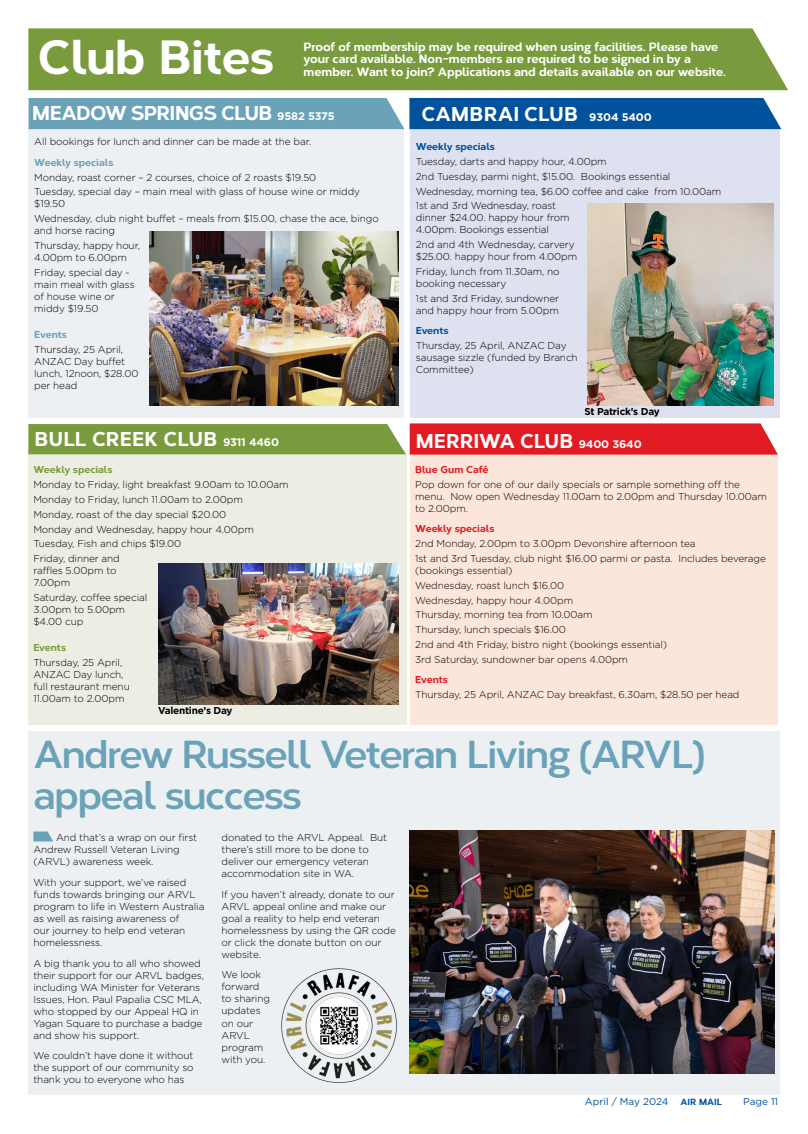
<style>
.page{position:relative;width:808px;height:1134px;background:#fff}
.page>*{position:absolute;margin:0;border:0;box-sizing:border-box;transform-origin:0 0}
.t1{font:800 48px "Corbert";letter-spacing:-.01em;color:#fff}
.t2{font:700 39px/40.5px "Corbert";letter-spacing:-.04em;color:#6aa2b8}
.t3{font:800 20px "Corbert";letter-spacing:-.01em;color:#fff}
.t4{font:800 20px "Corbert";letter-spacing:-.04em;color:#fff}
.t5{font:800 12px/12.5px "Corbert";letter-spacing:-.005em;color:#fff}
.t6{font:300 10px/12px "Gotham";letter-spacing:-.01em;color:#000}
.t7{font:800 10px "Corbert";color:#e11b22}
.t8{font:700 10px "Gotham";letter-spacing:-.025em;color:#000}
.t9{font:10px "Gotham";color:#00529c}
.t10{font:800 10px "Corbert";color:#00529c}
.t11{font:800 10px "Corbert";color:#799b3d}
.t12{font:800 10px "Corbert";color:#6aa2b8}
.s1{font-family:"Gotham";font-weight:700;font-size:11px}
.s2{font-family:"Corbert";font-weight:800;font-size:9px}
</style>
<div class="page">
<div style="left:28px;top:731px;width:752px;height:363px;background:#ecf0f3"></div>
<div style="left:28px;top:28px;width:760px;height:62px;background:#799b3d"></div>
<div style="left:410px;top:129px;width:370px;height:289px;background:#dde1f0"></div>
<div style="left:28px;top:450px;width:378px;height:275px;background:#eceee3"></div>
<div style="left:28px;top:127px;width:376px;height:291px;background:#ecf0f3"></div>
<svg style="left:29px;top:98px;width:752px;height:31px;background:#3b7eac"></svg>
<div style="left:410px;top:455px;width:368px;height:270px;background:#fce5db"></div>
<svg style="left:28px;top:423px;width:750px;height:32px;background:#b2653c"></svg>
<img style="left:588px;top:204px;width:186px;height:201px">
<img style="left:158px;top:563px;width:240px;height:142px">
<img style="left:150px;top:231px;width:248px;height:174px">
<svg style="left:33px;top:831px;width:20px;height:10px"></svg>
<img style="left:410px;top:830px;width:364px;height:243px">
<img style="left:281px;top:968px;width:116px;height:115px">
<h1 class="t1" style="left:37px;top:19px;width:238px">Club Bites</h1>
<p class="t5" style="left:303px;top:39px;width:424px">Proof of membership may be required when using facilities. Please have your card available. Non-members are required to be signed in by a member. Want to join? Applications and details available on our website.</p>
<h3 class="t4" style="left:32px;top:98px;width:304px">MEADOW SPRINGS CLUB <span class="s1">9582 5375</span></h3>
<p class="t6" style="left:34px;top:136px;width:278px">All bookings for lunch and dinner can be made at the bar.</p>
<p class="t12" style="left:34px;top:154px;width:81px">Weekly specials</p>
<p class="t6" style="left:34px;top:170px;width:327px;line-height:14.8px">Monday, roast corner – 2 courses, choice of 2 roasts $19.50<br>Tuesday, special day – main meal with glass of house wine or middy</p>
<p class="t6" style="left:34px;top:196px;width:346px;line-height:14.8px">$19.50<br>Wednesday, club night buffet – meals from $15.00, chase the ace, bingo</p>
<p class="t6" style="left:34px;top:223px;width:107px;line-height:14.8px">and horse racing<br>Thursday, happy hour,</p>
<p class="t6" style="left:34px;top:250px;width:97px;line-height:14.8px">4.00pm to 6.00pm<br>Friday, special day -</p>
<p class="t6" style="left:34px;top:278px;width:102px">main meal with glass of house wine or middy $19.50</p>
<p class="t12" style="left:34px;top:327px;width:34px">Events</p>
<p class="t6" style="left:34px;top:343px;width:106px">Thursday, 25 April,<br>ANZAC Day buffet lunch, 12noon, $28.00 per head</p>
<h3 class="t3" style="left:35px;top:423px;width:246px">BULL CREEK CLUB <span class="s1">9311 4460</span></h3>
<p class="t11" style="left:33px;top:462px;width:81px">Weekly specials</p>
<p class="t6" style="left:33px;top:477px;width:257px;line-height:14.8px">Monday to Friday, light breakfast 9.00am to 10.00am Monday to Friday, lunch 11.00am to 2.00pm<br>Monday, roast of the day special $20.00<br>Monday and Wednesday, happy hour 4.00pm Tuesday, Fish and chips $19.00<br>Friday, dinner and</p>
<p class="t6" style="left:33px;top:565px;width:85px">raffles 5.00pm to<br>7.00pm</p>
<p class="t6" style="left:33px;top:591px;width:115px">Saturday, coffee special<br>3.00pm to 5.00pm $4.00 cup</p>
<p class="t11" style="left:33px;top:640px;width:34px">Events</p>
<p class="t6" style="left:33px;top:656px;width:98px">Thursday, 25 April,<br>ANZAC Day lunch, full restaurant menu<br>11.00am to 2.00pm</p>
<h3 class="t3" style="left:422px;top:98px;width:232px">CAMBRAI CLUB <span class="s1">9304 5400</span></h3>
<p class="t10" style="left:416px;top:139px;width:81px">Weekly specials</p>
<p class="t6" style="left:416px;top:154px;width:307px;line-height:14.8px">Tuesday, darts and happy hour, 4.00pm<br>2nd Tuesday, parmi night, $15.00. Bookings essential Wednesday, morning tea, $6.00 coffee and cake from 10.00am 1st and 3rd Wednesday, roast</p>
<p class="t6" style="left:416px;top:212px;width:155px">dinner $24.00. happy hour from<br>4.00pm. Bookings essential</p>
<p class="t6" style="left:416px;top:239px;width:163px">2nd and 4th Wednesday, carvery $25.00. happy hour from 4.00pm</p>
<p class="t6" style="left:416px;top:265px;width:145px">Friday, lunch from 11.30am, no booking necessary</p>
<p class="t6" style="left:416px;top:292px;width:145px">1st and 3rd Friday, sundowner and happy hour from 5.00pm</p>
<p class="t10" style="left:416px;top:323px;width:34px">Events</p>
<p class="t6" style="left:416px;top:340px;width:163px">Thursday, 25 April, ANZAC Day sausage sizzle (funded by Branch<br>Committee)</p>
<p class="t8" style="left:584px;top:405px;width:77px">St Patrick’s Day</p>
<h3 class="t3" style="left:416px;top:425px;width:228px">MERRIWA CLUB <span class="s1">9400 3640</span></h3>
<p class="t7" style="left:415px;top:461px;width:75px">Blue Gum Café</p>
<p class="t6" style="left:415px;top:478px;width:353px">Pop down for one of our daily specials or sample something off the menu. Now open Wednesday 11.00am to 2.00pm and Thursday 10.00am to 2.00pm.</p>
<p class="t7" style="left:415px;top:521px;width:81px">Weekly specials</p>
<p class="t6" style="left:415px;top:536px;width:352px;line-height:14.8px">2nd Monday, 2.00pm to 3.00pm Devonshire afternoon tea<br>1st and 3rd Tuesday, club night $16.00 parmi or pasta. Includes beverage</p>
<p class="t6" style="left:415px;top:563px;width:253px;line-height:14.8px">(bookings essential)<br>Wednesday, roast lunch $16.00<br>Wednesday, happy hour 4.00pm<br>Thursday, morning tea from 10.00am<br>Thursday, lunch specials $16.00<br>2nd and 4th Friday, bistro night (bookings essential)<br>3rd Saturday, sundowner bar opens 4.00pm</p>
<p class="t7" style="left:415px;top:672px;width:34px">Events</p>
<p class="t6" style="left:415px;top:688px;width:326px">Thursday, 25 April, ANZAC Day breakfast, 6.30am, $28.50 per head</p>
<p class="t8" style="left:158px;top:705px;width:76px">Valentine’s Day</p>
<h2 class="t2" style="left:33px;top:731px;width:673px">Andrew Russell Veteran Living (ARVL) appeal success</h2>
<p class="t6" style="left:33px;top:832px;width:165px;text-indent:23px">And that’s a wrap on our first<br>Andrew Russell Veteran Living (ARVL) awareness week.</p>
<p class="t6" style="left:33px;top:876px;width:172px">With your support, we’ve raised funds towards bringing our ARVL program to life in Western Australia as well as raising awareness of<br>our journey to help end veteran homelessness.</p>
<p class="t6" style="left:33px;top:957px;width:172px">A big thank you to all who showed their support for our ARVL badges, including WA Minister for Veterans<br>Issues, Hon. Paul Papalia CSC MLA, who stopped by our Appeal HQ in<br>Yagan Square to purchase a badge and show his support.</p>
<p class="t6" style="left:33px;top:1049px;width:162px;text-align:justify">We couldn’t have done it without the support of our community so thank you to everyone who has</p>
<p class="t6" style="left:222px;top:832px;width:167px">donated to the ARVL Appeal. But there’s still more to be done to deliver our emergency veteran accommodation site in WA.</p>
<p class="t6" style="left:222px;top:888px;width:176px">If you haven’t already, donate to our<br>ARVL appeal online and make our goal a reality to help end veteran homelessness by using the QR code or click the donate button on our website.</p>
<p class="t6" style="left:222px;top:969px;width:50px">We look forward to sharing updates on our<br>ARVL program with you.</p>
<p class="t9" style="left:585px;top:1096px;width:139px">April / May 2024 <span class="s2">AIR MAIL</span></p>
<p class="t9" style="left:743px;top:1096px;width:37px">Page 11</p>
</div>
